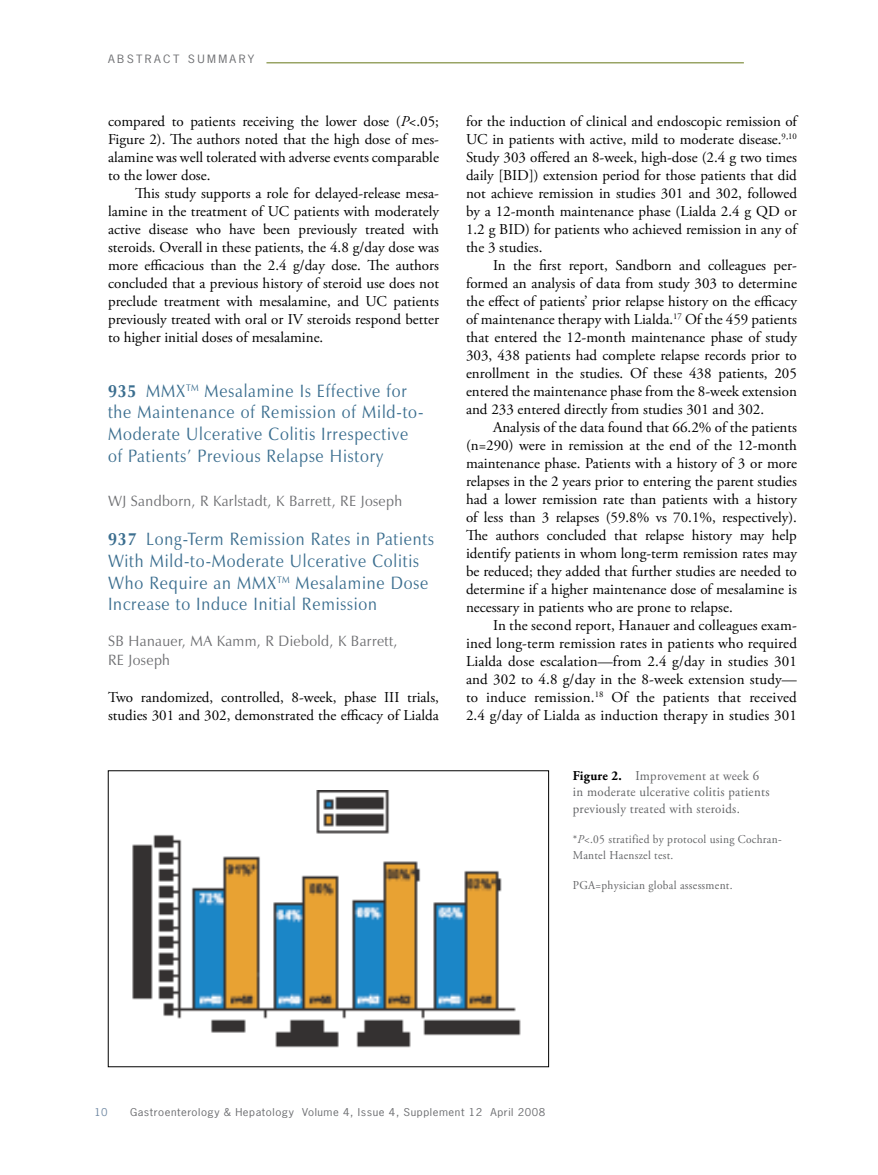
<style>
.page{position:relative;width:878px;height:1175px;background:#fff}
.page>*{position:absolute;margin:0;border:0;box-sizing:border-box;transform-origin:0 0}
.t1{font:18px/21.6px "Zapf Humanist 601 BT";letter-spacing:.05em;color:#3b6e8f;scale:.9 1}
.t2{font:15px/18px "Adobe Garamond Pro";color:#000;text-align:justify}
.t3{font:15px/19.5px "Zapf Humanist 601 BT";letter-spacing:.025em;color:#6d6e71;scale:.95 1}
.t4{font:13.5px/16.5px "Adobe Garamond Pro";letter-spacing:.025em;color:#636466;scale:.95 1}
.t5{font:12px/16.5px "Adobe Garamond Pro";letter-spacing:.025em;color:#636466;scale:.95 1}
.t6{font:10.8px "News Gothic Std";color:#6d6e71;scale:1.11 1}
.t7{font:10.2px "News Gothic Std";letter-spacing:.05em;color:#6d6e71;scale:1.11 1}
.t8{font:10.2px "News Gothic Std";color:#738ba5;scale:1.11 1}
.s1{font-style:italic}
.s2{font-weight:700}
.s3{font-weight:700;color:#000}
</style>
<div class="page">
<hr style="left:266px;top:63px;width:477px;height:1px;background:#677718">
<img style="left:132px;top:790px;width:389px;height:258px">
<p class="t6" style="left:108px;top:52px;width:51px">abst ract</p>
<p class="t6" style="left:188px;top:52px;width:10px">summa</p>
<p class="t6" style="left:239px;top:52px;width:15px">ry</p>
<p class="t2" style="left:108px;top:113px;width:332px">compared to patients receiving the lower dose (<span class="s1">P</span>&lt;.05; Figure 2). The authors noted that the high dose of mes&shy;alamine was well tolerated with adverse events comparable to the lower dose.</p>
<p class="t2" style="left:108px;top:185px;width:332px;text-indent:27px">This study supports a role for delayed-release mesa&shy;lamine in the treatment of UC patients with moderately active disease who have been previously treated with steroids. Overall in these patients, the 4.8 g/day dose was more efficacious than the 2.4 g/day dose. The authors concluded that a previous history of steroid use does not preclude treatment with mesalamine, and UC patients previously treated with oral or IV steroids respond better to higher initial doses of mesalamine.</p>
<p class="t1" style="left:108px;top:380px;width:352px"><span class="s2">935</span> MMX<sup>TM</sup> Mesalamine Is Effective for the Maintenance of Remission of Mild-to-Moderate Ulcerative Colitis Irrespective of Patients’ Previous Relapse History</p>
<p class="t3" style="left:108px;top:491px;width:311px">WJ Sandborn, R Karlstadt, K Barrett, RE Joseph</p>
<p class="t1" style="left:108px;top:528px;width:363px"><span class="s2">937</span> Long-Term Remission Rates in Patients With Mild-to-Moderate Ulcerative Colitis Who Require an MMX<sup>TM</sup> Mesalamine Dose Increase to Induce Initial Remission</p>
<p class="t3" style="left:108px;top:630px;width:306px">SB Hanauer, MA Kamm, R Diebold, K Barrett,<br>RE Joseph</p>
<p class="t2" style="left:108px;top:689px;width:332px">Two randomized, controlled, 8-week, phase III trials, studies 301 and 302, demonstrated the efficacy of Lialda</p>
<p class="t2" style="left:466px;top:113px;width:332px">for the induction of clinical and endoscopic remission of UC in patients with active, mild to moderate disease.<sup>9,10<br></sup>Study 303 offered an 8-week, high-dose (2.4 g two times daily [BID]) extension period for those patients that did not achieve remission in studies 301 and 302, followed by a 12-month maintenance phase (Lialda 2.4 g QD or 1.2 g BID) for patients who achieved remission in any of the 3 studies.</p>
<p class="t2" style="left:466px;top:257px;width:332px;text-indent:27px">In the first report, Sandborn and colleagues per&shy;formed an analysis of data from study 303 to determine the effect of patients’ prior relapse history on the efficacy of maintenance therapy with Lialda.<sup>17</sup> Of the 459 patients that entered the 12-month maintenance phase of study 303, 438 patients had complete relapse records prior to enrollment in the studies. Of these 438 patients, 205 entered the maintenance phase from the 8-week extension and 233 entered directly from studies 301 and 302.</p>
<p class="t2" style="left:466px;top:419px;width:332px;text-indent:27px">Analysis of the data found that 66.2% of the patients (n=290) were in remission at the end of the 12-month maintenance phase. Patients with a history of 3 or more relapses in the 2 years prior to entering the parent studies had a lower remission rate than patients with a history of less than 3 relapses (59.8% vs 70.1%, respectively).<br>The authors concluded that relapse history may help identify patients in whom long-term remission rates may be reduced; they added that further studies are needed to determine if a higher maintenance dose of mesalamine is necessary in patients who are prone to relapse.</p>
<p class="t2" style="left:466px;top:617px;width:332px;text-indent:27px">In the second report, Hanauer and colleagues exam&shy;ined long-term remission rates in patients who required Lialda dose escalation—from 2.4 g/day in studies 301 and 302 to 4.8 g/day in the 8-week extension study— to induce remission.<sup>18</sup> Of the patients that received 2.4 g/day of Lialda as induction therapy in studies 301</p>
<p class="t4" style="left:572px;top:767px;width:208px"><span class="s3">Figure 2.</span> Improvement at week 6 in moderate ulcerative colitis patients previously treated with steroids.</p>
<p class="t5" style="left:572px;top:831px;width:221px">*<span class="s1">P</span>&lt;.05 stratified by protocol using Cochran-<br>Mantel Haenszel test.</p>
<p class="t5" style="left:572px;top:877px;width:170px">PGA=physician global assessment.</p>
<p class="t8" style="left:94px;top:1105px;width:13px">10</p>
<p class="t7" style="left:130px;top:1105px;width:376px">Gastroenterology &amp; Hepatology Volume 4, Issue 4, Supplement 12 April 2008</p>
</div>
